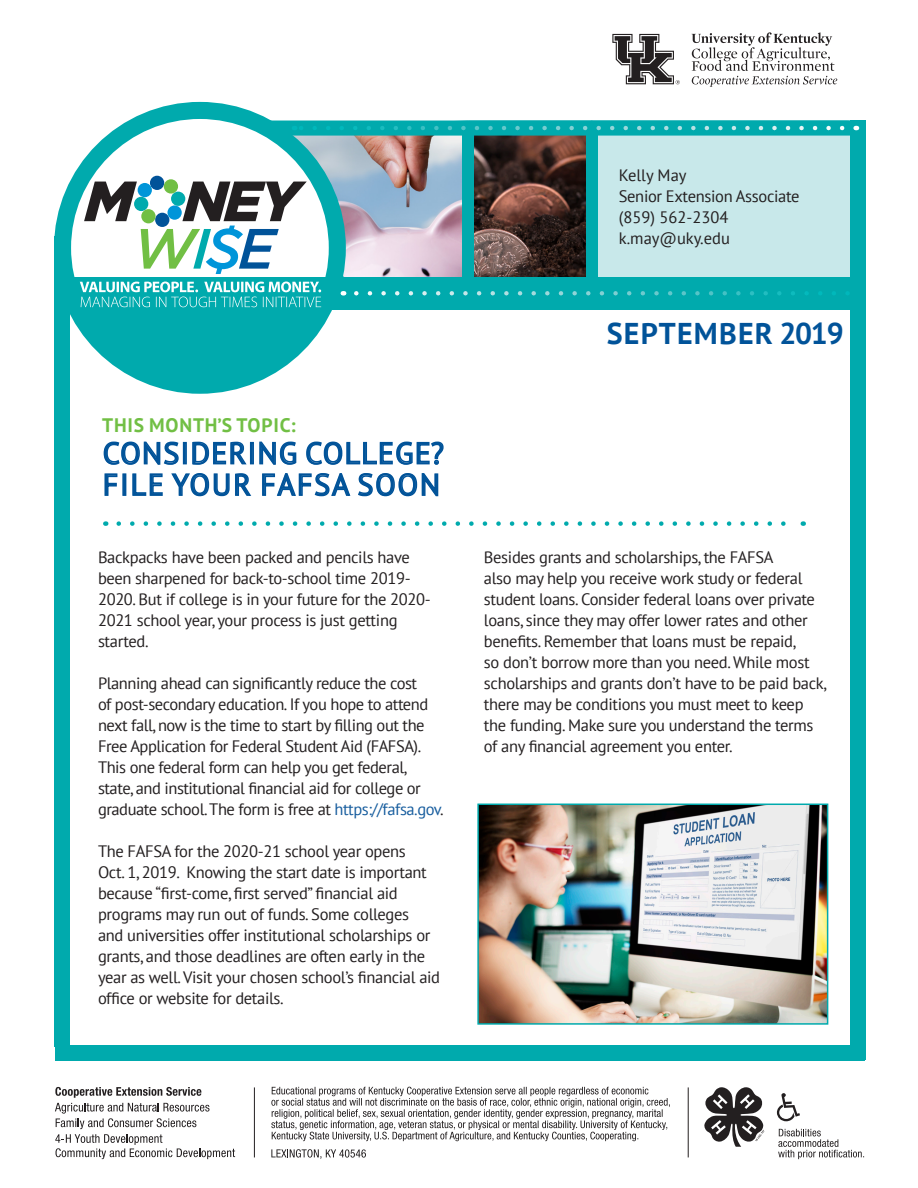
<style>
.page{position:relative;width:918px;height:1188px;background:#fff}
.page>*{position:absolute;margin:0;border:0;box-sizing:border-box;transform-origin:0 0}
.t1{font:30px "PT Sans";letter-spacing:.04em;color:#015399}
.t2{font:30px "PT Sans";letter-spacing:.06em;color:#015399}
.t3{font:700 30px "PT Sans";letter-spacing:.04em;color:#015399}
.t4{font:700 19.5px "PT Sans";letter-spacing:.04em;color:#71bf44}
.t5{font:16.5px/21px "PT Sans";letter-spacing:-.02em;color:#231f20}
.t6{font:16.5px/21px "PT Sans";color:#231f20}
.s1{color:#175d9e}
</style>
<div class="page">
<svg style="left:612px;top:34px;width:68px;height:50px"></svg>
<svg style="left:691px;top:32px;width:146px;height:55px"></svg>
<svg style="left:55px;top:1087px;width:180px;height:72px"></svg>
<svg style="left:271px;top:1149px;width:95px;height:10px"></svg>
<svg style="left:778px;top:1129px;width:86px;height:30px"></svg>
<svg style="left:271px;top:1087px;width:399px;height:54px"></svg>
<hr style="left:254px;top:1087px;width:1px;height:70px;background:#231f20">
<hr style="left:688px;top:1087px;width:1px;height:70px;background:#231f20">
<svg style="left:777px;top:1093px;width:23px;height:28px"></svg>
<svg style="left:704px;top:1087px;width:60px;height:60px"></svg>
<div style="left:54px;top:102px;width:292px;height:292px;border:17px solid #00aaad;border-radius:50%"></div>
<svg style="left:103px;top:441px;width:76px;height:24px"></svg>
<div style="left:183px;top:442px;width:4px;height:22px;border:2px solid #015399"></div>
<svg style="left:192px;top:441px;width:55px;height:24px"></svg>
<div style="left:250px;top:442px;width:4px;height:22px;border:2px solid #015399"></div>
<svg style="left:104px;top:473px;width:14px;height:23px"></svg>
<div style="left:122px;top:473px;width:4px;height:23px;border:2px solid #015399"></div>
<svg style="left:132px;top:473px;width:31px;height:23px"></svg>
<svg style="left:171px;top:473px;width:81px;height:24px"></svg>
<svg style="left:259px;top:441px;width:185px;height:56px"></svg>
<svg style="left:119px;top:521px;width:667px;height:5px"></svg>
<div style="left:55px;top:1045px;width:810px;height:15px;background:#00aaad"></div>
<div style="left:850px;top:120px;width:16px;height:940px;background:#00aaad"></div>
<div style="left:55px;top:236px;width:15px;height:811px;background:#00aaad"></div>
<svg style="left:78px;top:120px;width:782px;height:272px"></svg>
<img style="left:480px;top:807px;width:345px;height:215px">
<div style="left:477px;top:804px;width:351px;height:221px;border:2px solid #00aaad"></div>
<p class="t4" style="left:102px;top:412px;width:195px">THIS MONTH’S TOPIC:</p>
<p class="t1" style="left:103px;top:434px;width:343px">CONSIDERING COLLEGE?</p>
<p class="t2" style="left:103px;top:465px;width:339px">FILE YOUR FAFSA SOON</p>
<p class="t5" style="left:98px;top:546px;width:334px">Backpacks have been packed and pencils have been sharpened for back-to-school time 2019- 2020. But if college is in your future for the 2020- 2021 school year, your process is just getting started.</p>
<p class="t5" style="left:98px;top:672px;width:347px">Planning ahead can significantly reduce the cost<br>of post-secondary education. If you hope to attend next fall, now is the time to start by filling out the Free Application for Federal Student Aid (FAFSA).<br>This one federal form can help you get federal, state, and institutional financial aid for college or graduate school. The form is free at <span class="s1">https://fafsa.gov</span>.</p>
<p class="t5" style="left:98px;top:840px;width:344px">The FAFSA for the 2020-21 school year opens<br>Oct. 1, 2019. Knowing the start date is important because “first-come, first served” financial aid programs may run out of funds. Some colleges<br>and universities offer institutional scholarships or grants, and those deadlines are often early in the year as well. Visit your chosen school’s financial aid office or website for details.</p>
<p class="t6" style="left:619px;top:164px;width:69px">Kelly May</p>
<p class="t5" style="left:619px;top:185px;width:182px">Senior Extension Associate</p>
<p class="t6" style="left:619px;top:206px;width:113px">(859) 562-2304 k.may@uky.edu</p>
<p class="t3" style="left:607px;top:313px;width:239px">SEPTEMBER 2019</p>
<p class="t5" style="left:484px;top:546px;width:344px">Besides grants and scholarships, the FAFSA<br>also may help you receive work study or federal student loans. Consider federal loans over private loans, since they may offer lower rates and other benefits. Remember that loans must be repaid,<br>so don’t borrow more than you need. While most scholarships and grants don’t have to be paid back, there may be conditions you must meet to keep the funding. Make sure you understand the terms of any financial agreement you enter.</p>
</div>
